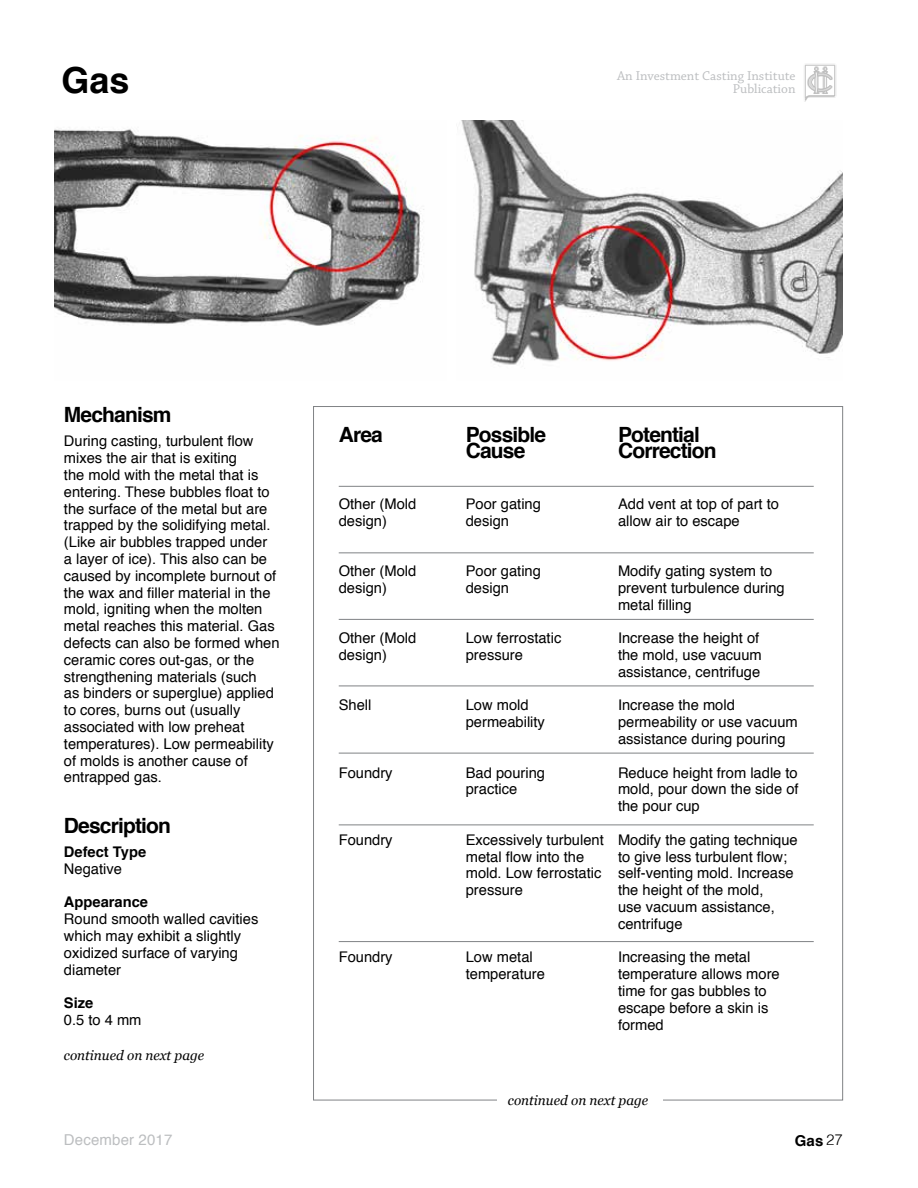
<style>
.page{position:relative;width:918px;height:1188px;background:#fff}
.page>*{position:absolute;margin:0;border:0;box-sizing:border-box;transform-origin:0 0}
.t1{font:700 36px "Helvetica";color:#000}
.t2{font:700 21px/16.8px "Helvetica";letter-spacing:-.04em;color:#000}
.t3{font:15px "Helvetica";letter-spacing:.01em;color:#bcbec0}
.t4{font:700 15px "Helvetica";color:#000}
.t5{font:14.7px/16.8px "Helvetica";color:#000}
.t6{font:700 14.7px "Helvetica";color:#000}
.t7{font:13.5px/13.5px "Chaparral Pro";color:#bcbec0;text-align:right}
.t8{font:italic 13.5px "Georgia";color:#000}
.s1{font-weight:300}
</style>
<div class="page">
<img style="left:804px;top:64px;width:32px;height:38px">
<img style="left:54px;top:129px;width:370px;height:197px">
<img style="left:461px;top:120px;width:382px;height:245px">
<hr style="left:339px;top:486px;width:475px;height:1px;background:#808285">
<hr style="left:339px;top:686px;width:475px;height:1px;background:#808285">
<hr style="left:339px;top:619px;width:475px;height:1px;background:#808285">
<hr style="left:339px;top:753px;width:475px;height:1px;background:#808285">
<hr style="left:339px;top:825px;width:475px;height:1px;background:#808285">
<hr style="left:339px;top:941px;width:475px;height:1px;background:#808285">
<hr style="left:339px;top:553px;width:475px;height:1px;background:#808285">
<h1 class="t1" style="left:62px;top:51px;width:70px">Gas</h1>
<p class="t7" style="left:617px;top:69px;width:180px">An Investment Casting Institute<br>Publication</p>
<h2 class="t2" style="left:64px;top:407px;width:109px">Mechanism</h2>
<p class="t5" style="left:64px;top:433px;width:217px">During casting, turbulent flow mixes the air that is exiting<br>the mold with the metal that is entering. These bubbles float to the surface of the metal but are trapped by the solidifying metal. (Like air bubbles trapped under<br>a layer of ice). This also can be caused by incomplete burnout of the wax and filler material in the mold, igniting when the molten metal reaches this material. Gas defects can also be formed when ceramic cores out-gas, or the strengthening materials (such<br>as binders or superglue) applied to cores, burns out (usually associated with low preheat temperatures). Low permeability of molds is another cause of entrapped gas.</p>
<h2 class="t2" style="left:64px;top:817px;width:109px">Description</h2>
<p class="t6" style="left:64px;top:840px;width:84px">Defect Type</p>
<p class="t5" style="left:64px;top:861px;width:60px">Negative</p>
<p class="t6" style="left:64px;top:890px;width:86px">Appearance</p>
<p class="t5" style="left:64px;top:911px;width:196px">Round smooth walled cavities which may exhibit a slightly oxidized surface of varying diameter</p>
<p class="t6" style="left:64px;top:991px;width:31px">Size</p>
<p class="t5" style="left:64px;top:1012px;width:79px">0.5 to 4 mm</p>
<p class="t8" style="left:64px;top:1045px;width:142px">continued on next page</p>
<p class="t3" style="left:64px;top:1128px;width:110px">December 2017</p>
<h2 class="t2" style="left:339px;top:426px;width:46px">Area</h2>
<p class="t5" style="left:339px;top:496px;width:79px">Other (Mold design)</p>
<p class="t5" style="left:339px;top:563px;width:79px">Other (Mold design)</p>
<p class="t5" style="left:339px;top:630px;width:79px">Other (Mold design)</p>
<p class="t5" style="left:339px;top:697px;width:34px">Shell</p>
<p class="t5" style="left:339px;top:764px;width:55px">Foundry</p>
<p class="t5" style="left:339px;top:832px;width:55px">Foundry</p>
<p class="t5" style="left:339px;top:949px;width:55px">Foundry</p>
<h2 class="t2" style="left:466px;top:426px;width:82px">Possible<br>Cause</h2>
<p class="t5" style="left:466px;top:496px;width:77px">Poor gating design</p>
<p class="t5" style="left:466px;top:563px;width:77px">Poor gating design</p>
<p class="t5" style="left:466px;top:630px;width:97px">Low ferrostatic pressure</p>
<p class="t5" style="left:466px;top:697px;width:81px">Low mold permeability</p>
<p class="t5" style="left:466px;top:764px;width:81px">Bad pouring practice</p>
<p class="t5" style="left:466px;top:832px;width:140px">Excessively turbulent metal flow into the mold. Low ferrostatic pressure</p>
<p class="t5" style="left:466px;top:949px;width:81px">Low metal temperature</p>
<h2 class="t2" style="left:618px;top:426px;width:100px">Potential<br>Correction</h2>
<p class="t5" style="left:618px;top:496px;width:162px">Add vent at top of part to allow air to escape</p>
<p class="t5" style="left:618px;top:563px;width:168px">Modify gating system to prevent turbulence during metal filling</p>
<p class="t5" style="left:618px;top:630px;width:145px">Increase the height of the mold, use vacuum assistance, centrifuge</p>
<p class="t5" style="left:618px;top:697px;width:181px">Increase the mold permeability or use vacuum assistance during pouring</p>
<p class="t5" style="left:618px;top:764px;width:182px;text-align:justify">Reduce height from ladle to mold, pour down the side of the pour cup</p>
<p class="t5" style="left:618px;top:832px;width:181px">Modify the gating technique to give less turbulent flow; self-venting mold. Increase the height of the mold,<br>use vacuum assistance, centrifuge</p>
<p class="t5" style="left:618px;top:949px;width:163px">Increasing the metal temperature allows more time for gas bubbles to escape before a skin is formed</p>
<p class="t8" style="left:508px;top:1090px;width:142px">continued on next page</p>
<p class="t4" style="left:795px;top:1128px;width:49px">Gas <span class="s1">27</span></p>
</div>
